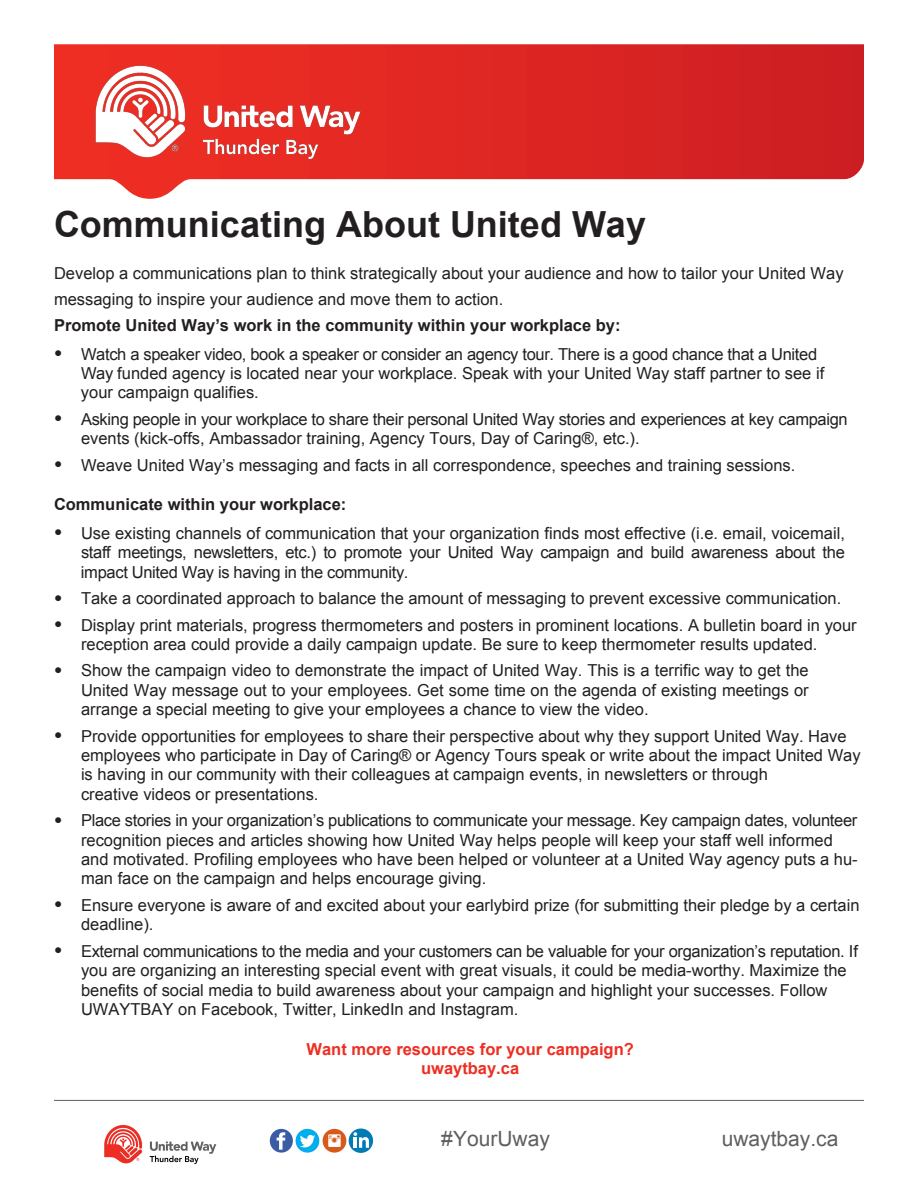
<style>
.page{position:relative;width:918px;height:1188px;background:#fff}
.page>*{position:absolute;margin:0;border:0;box-sizing:border-box;transform-origin:0 0}
.Main_Header{font:700 36px "Arial";color:#231f20}
.t1{font:21px "Arial";color:#5f5f62}
.Body_text_with_colon{font:16.5px/19.4px "Arial";color:#231f20}
.Body_text_with_colon-2{font:16.5px/19px "Arial";letter-spacing:-.02em;color:#231f20}
.Body_text{font:700 16.5px/19.8px "Arial";color:#ee2e22;text-align:center}
.Body_text_with_colon-3{font:700 16.5px "Arial";color:#231f20}
.s1{font-weight:700}
.s2{font-family:"Avenir LT Std";font-weight:300}
</style>
<div class="page">
<svg style="left:54px;top:44px;width:810px;height:155px"></svg>
<hr style="left:54px;top:1100px;width:810px;height:1px;background:#5f5f62">
<svg style="left:270px;top:1129px;width:76px;height:24px"></svg>
<div style="left:349px;top:1129px;width:24px;height:24px;background:#007bb6;border-radius:50%"></div>
<svg style="left:353px;top:1132px;width:16px;height:16px"></svg>
<img style="left:104px;top:1125px;width:113px;height:40px">
<img style="left:87px;top:51px;width:288px;height:126px">
<p class="Main_Header" style="left:54px;top:200px;width:594px">Communicating About United Way</p>
<p class="Body_text_with_colon" style="left:54px;top:260px;width:791px;line-height:26.2px">Develop a communications plan to think strategically about your audience and how to tailor your United Way messaging to inspire your audience and move them to action.<br><span class="s1">Promote United Way’s work in the community within your workplace by:</span></p>
<p class="Body_text_with_colon" style="left:81px;top:345px;width:745px;text-indent:-27px"><span class="s2">•</span> Watch a speaker video, book a speaker or consider an agency tour. There is a good chance that a United<br>Way funded agency is located near your workplace. Speak with your United Way staff partner to see if your campaign qualifies.</p>
<p class="Body_text_with_colon-2" style="left:81px;top:410px;width:768px;text-indent:-27px"><span class="s2">•</span> Asking people in your workplace to share their personal United Way stories and experiences at key campaign events (kick-offs, Ambassador training, Agency Tours, Day of Caring®, etc.).</p>
<p class="Body_text_with_colon" style="left:54px;top:456px;width:743px"><span class="s2">•</span> Weave United Way’s messaging and facts in all correspondence, speeches and training sessions.</p>
<p class="Body_text_with_colon-3" style="left:54px;top:493px;width:294px">Communicate within your workplace:</p>
<p class="Body_text_with_colon" style="left:81px;top:524px;width:765px;text-align:justify;text-indent:-27px"><span class="s2">•</span> Use existing channels of communication that your organization finds most effective (i.e. email, voicemail, staff meetings, newsletters, etc.) to promote your United Way campaign and build awareness about the impact United Way is having in the community.</p>
<p class="Body_text_with_colon" style="left:54px;top:589px;width:789px"><span class="s2">•</span> Take a coordinated approach to balance the amount of messaging to prevent excessive communication.</p>
<p class="Body_text_with_colon" style="left:81px;top:615px;width:777px;text-indent:-27px"><span class="s2">•</span> Display print materials, progress thermometers and posters in prominent locations. A bulletin board in your reception area could provide a daily campaign update. Be sure to keep thermometer results updated.</p>
<p class="Body_text_with_colon" style="left:81px;top:661px;width:729px;text-align:justify;text-indent:-27px"><span class="s2">•</span> Show the campaign video to demonstrate the impact of United Way. This is a terrific way to get the United Way message out to your employees. Get some time on the agenda of existing meetings or arrange a special meeting to give your employees a chance to view the video.</p>
<p class="Body_text_with_colon" style="left:81px;top:726px;width:781px;text-indent:-27px"><span class="s2">•</span> Provide opportunities for employees to share their perspective about why they support United Way. Have employees who participate in Day of Caring® or Agency Tours speak or write about the impact United Way is having in our community with their colleagues at campaign events, in newsletters or through<br>creative videos or presentations.</p>
<p class="Body_text_with_colon" style="left:81px;top:811px;width:778px;text-indent:-27px"><span class="s2">•</span> Place stories in your organization’s publications to communicate your message. Key campaign dates, volunteer recognition pieces and articles showing how United Way helps people will keep your staff well informed and motivated. Profiling employees who have been helped or volunteer at a United Way agency puts a hu&shy;man face on the campaign and helps encourage giving.</p>
<p class="Body_text_with_colon" style="left:81px;top:896px;width:780px;text-indent:-27px"><span class="s2">•</span> Ensure everyone is aware of and excited about your earlybird prize (for submitting their pledge by a certain deadline).</p>
<p class="Body_text_with_colon" style="left:81px;top:942px;width:778px;text-indent:-27px"><span class="s2">•</span> External communications to the media and your customers can be valuable for your organization’s reputation. If you are organizing an interesting special event with great visuals, it could be media-worthy. Maximize the benefits of social media to build awareness about your campaign and highlight your successes. Follow UWAYTBAY on Facebook, Twitter, LinkedIn and Instagram.</p>
<p class="Body_text" style="left:307px;top:1039px;width:329px">Want more resources for your campaign? uwaytbay.ca</p>
<p class="t1" style="left:441px;top:1124px;width:110px">#YourUway</p>
<p class="t1" style="left:722px;top:1124px;width:118px">uwaytbay.ca</p>
</div>
